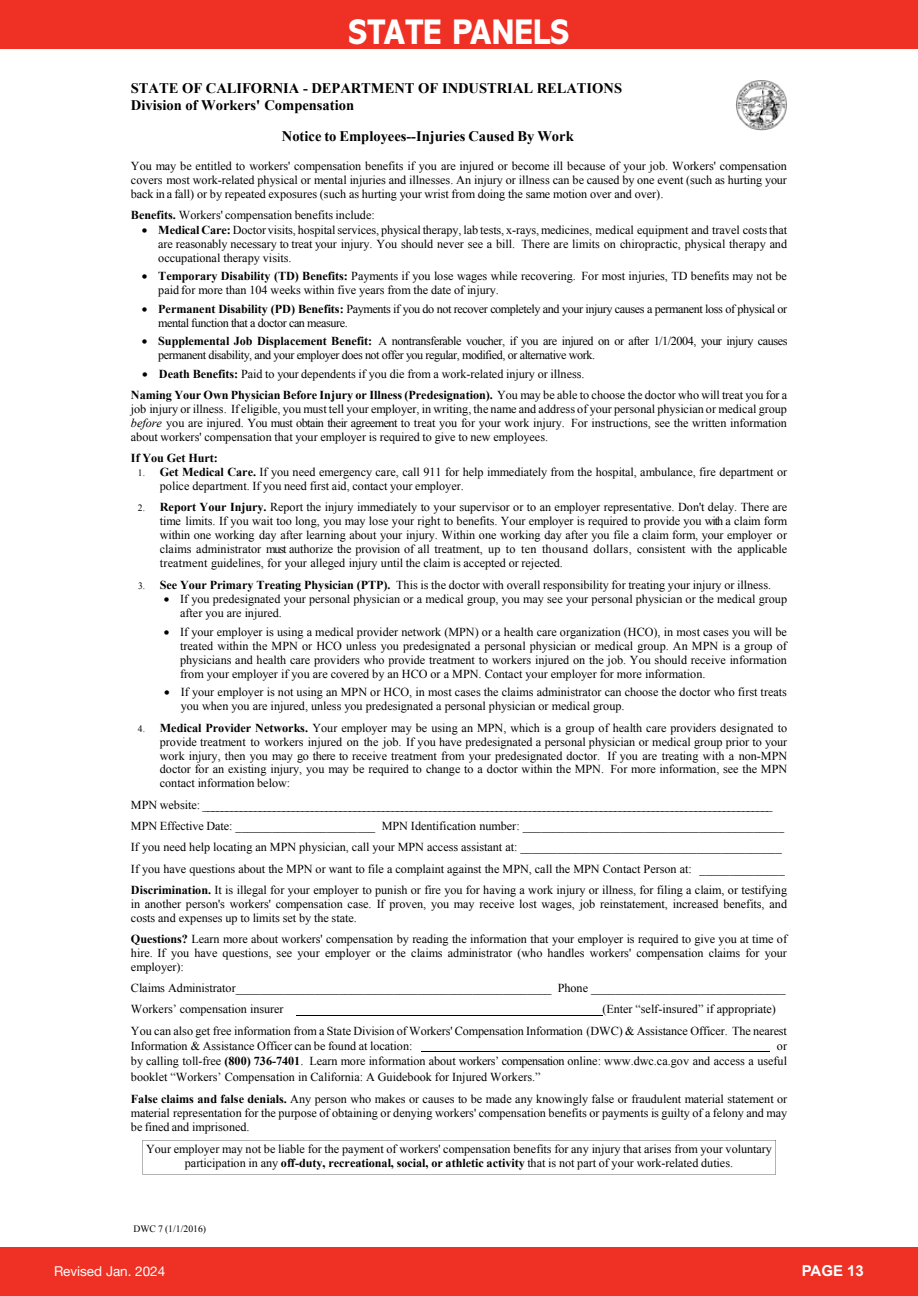
<style>
.page{position:relative;width:918px;height:1296px;background:#fff}
.page>*{position:absolute;margin:0;border:0;box-sizing:border-box;transform-origin:0 0}
.t1{font:800 36px "Abadi MT Pro";color:#fff;scale:.9 1}
.t2{font:700 15px "Arial";color:#fff}
.t3{font:700 14.55px/16.8px "Times New Roman";color:#000}
.t4{font:13.5px "Helvetica Neue";color:#fff}
.t5{font:12.15px/14px "Times New Roman";letter-spacing:-.005em;color:#000;text-align:justify}
.t6{font:12.15px/14px "Times New Roman";letter-spacing:-.035em;color:#000}
.t7{font:700 12.15px "Times New Roman";letter-spacing:-.005em;color:#000}
.t8{font:9.75px "Times New Roman";color:#000}
.s1{font-weight:700}
.s2{font-style:italic}
.s3{font-size:9.75px}
</style>
<div class="page">
<div style="left:0;top:0;width:918px;height:49px;background:#ee3124"></div>
<div style="left:0;top:1247px;width:918px;height:49px;background:#ee3124"></div>
<hr style="left:296px;top:1015px;width:307px;height:1px;background:#000">
<hr style="left:422px;top:1051px;width:348px;height:1px;background:#000">
<img style="left:736px;top:80px;width:51px;height:50px">
<svg style="left:142px;top:1140px;width:634px;height:35px"></svg>
<h1 class="t1" style="left:349px;top:12px;width:247px">STATE PANELS</h1>
<p class="t3" style="left:131px;top:79px;width:493px">STATE OF CALIFORNIA - DEPARTMENT OF INDUSTRIAL RELATIONS<br>Division of Workers' Compensation</p>
<p class="t3" style="left:282px;top:127px;width:293px">Notice to Employees--Injuries Caused By Work</p>
<p class="t5" style="left:131px;top:159px;width:658px">You may be entitled to workers' compensation benefits if you are injured or become ill because of your job. Workers' compensation covers most work-related physical or mental injuries and illnesses. An injury or illness can be caused by one event (such as hurting your back in a fall) or by repeated exposures (such as hurting your wrist from doing the same motion over and over).</p>
<p class="t5" style="left:131px;top:208px;width:245px"><span class="s1">Benefits.</span> Workers' compensation benefits include:</p>
<p class="t5" style="left:158px;top:223px;width:630px;text-indent:-16px">• <span class="s1">Medical Care:</span> Doctor visits, hospital services, physical therapy, lab tests, x-rays, medicines, medical equipment and travel costs that are reasonably necessary to treat your injury. You should never see a bill. There are limits on chiropractic, physical therapy and occupational therapy visits.</p>
<p class="t5" style="left:158px;top:269px;width:630px;text-indent:-16px">• <span class="s1">Temporary Disability (TD) Benefits:</span> Payments if you lose wages while recovering. For most injuries, TD benefits may not be paid for more than 104 weeks within five years from the date of injury.</p>
<p class="t6" style="left:158px;top:302px;width:631px;text-indent:-16px">• <span class="s1">Permanent Disability (PD) Benefits:</span> Payments if you do not recover completely and your injury causes a permanent loss of physical or mental function that a doctor can measure.</p>
<p class="t6" style="left:158px;top:334px;width:631px;text-indent:-16px">• <span class="s1">Supplemental Job Displacement Benefit:</span> A nontransferable voucher, if you are injured on or after 1/1/2004, your injury causes permanent disability, and your employer does not offer you regular, modified, or alternative work.</p>
<p class="t5" style="left:131px;top:363px;width:658px;line-height:21.3px;text-indent:11px">• <span class="s1">Death Benefits:</span> Paid to your dependents if you die from a work-related injury or illness.<br><span class="s1">Naming Your Own Physician Before Injury or Illness (Predesignation).</span> You may be able to choose the doctor who will treat you for a</p>
<p class="t5" style="left:131px;top:402px;width:658px">job injury or illness. If eligible, you must tell your employer, in writing, the name and address of your personal physician or medical group <span class="s2">before</span> you are injured. You must obtain their agreement to treat you for your work injury. For instructions, see the written information about workers' compensation that your employer is required to give to new employees.</p>
<p class="t7" style="left:131px;top:450px;width:89px">If You Get Hurt:</p>
<p class="t5" style="left:160px;top:465px;width:629px;text-indent:-22px"><span class="s3">1.</span> <span class="s1">Get Medical Care.</span> If you need emergency care, call 911 for help immediately from the hospital, ambulance, fire department or police department. If you need first aid, contact your employer.</p>
<p class="t5" style="left:160px;top:500px;width:629px;text-indent:-22px"><span class="s3">2.</span> <span class="s1">Report Your Injury.</span> Report the injury immediately to your supervisor or to an employer representative. Don't delay. There are time limits. If you wait too long, you may lose your right to benefits. Your employer is required to provide you with a claim form within one working day after learning about your injury. Within one working day after you file a claim form, your employer or claims administrator must authorize the provision of all treatment, up to ten thousand dollars, consistent with the applicable treatment guidelines, for your alleged injury until the claim is accepted or rejected.</p>
<p class="t5" style="left:138px;top:577px;width:635px"><span class="s3">3.</span> <span class="s1">See Your Primary Treating Physician (PTP).</span> This is the doctor with overall responsibility for treating your injury or illness.</p>
<p class="t5" style="left:180px;top:592px;width:609px;text-indent:-16px">• If you predesignated your personal physician or a medical group, you may see your personal physician or the medical group after you are injured.</p>
<p class="t5" style="left:180px;top:625px;width:608px;text-indent:-16px">• If your employer is using a medical provider network (MPN) or a health care organization (HCO), in most cases you will be treated within the MPN or HCO unless you predesignated a personal physician or medical group. An MPN is a group of physicians and health care providers who provide treatment to workers injured on the job. You should receive information from your employer if you are covered by an HCO or a MPN. Contact your employer for more information.</p>
<p class="t5" style="left:181px;top:685px;width:608px;text-indent:-17px">• If your employer is not using an MPN or HCO, in most cases the claims administrator can choose the doctor who first treats you when you are injured, unless you predesignated a personal physician or medical group.</p>
<p class="t5" style="left:160px;top:720px;width:629px;text-indent:-22px"><span class="s3">4.</span> <span class="s1">Medical Provider Networks.</span> Your employer may be using an MPN, which is a group of health care providers designated to provide treatment to workers injured on the job. If you have predesignated a personal physician or medical group prior to your work injury, then you may go there to receive treatment from your predesignated doctor. If you are treating with a non-MPN doctor for an existing injury, you may be required to change to a doctor within the MPN. For more information, see the MPN contact information below:</p>
<p class="t5" style="left:131px;top:794px;width:658px;line-height:21.3px;text-align:left">MPN website: ________________________________________________________________________________________________________________________ MPN Effective Date: _______________________ MPN Identification number: ___________________________________________ If you need help locating an MPN physician, call your MPN access assistant at: ___________________________________________ If you have questions about the MPN or want to file a complaint against the MPN, call the MPN Contact Person at: ______________ <span class="s1">Discrimination.</span> It is illegal for your employer to punish or fire you for having a work injury or illness, for filing a claim, or testifying</p>
<p class="t5" style="left:131px;top:897px;width:658px">in another person's workers' compensation case. If proven, you may receive lost wages, job reinstatement, increased benefits, and costs and expenses up to limits set by the state.</p>
<p class="t5" style="left:131px;top:932px;width:658px"><span class="s1">Questions?</span> Learn more about workers' compensation by reading the information that your employer is required to give you at time of hire. If you have questions, see your employer or the claims administrator (who handles workers' compensation claims for your employer):</p>
<p class="t5" style="left:131px;top:977px;width:656px;line-height:21.3px">Claims Administrator____________________________________________________ Phone ________________________________<br>Workers’ compensation insurer</p>
<p class="t5" style="left:131px;top:999px;width:658px;line-height:21.1px;text-indent:472px">(Enter “self-insured” if appropriate)<br>You can also get free information from a State Division of Workers' Compensation Information (DWC) &amp; Assistance Officer. The nearest</p>
<p class="t5" style="left:131px;top:1039px;width:283px">Information &amp; Assistance Officer can be found at location:</p>
<p class="t5" style="left:131px;top:1038px;width:658px;line-height:15.5px;text-indent:646px">or by calling toll-free <span class="s1">(800) 736-7401</span>. Learn more information about workers’ compensation online: www.dwc.ca.gov and access a useful booklet “Workers’ Compensation in California: A Guidebook for Injured Workers.”</p>
<p class="t5" style="left:131px;top:1092px;width:658px"><span class="s1">False claims and false denials.</span> Any person who makes or causes to be made any knowingly false or fraudulent material statement or material representation for the purpose of obtaining or denying workers' compensation benefits or payments is guilty of a felony and may be fined and imprisoned.</p>
<p class="t5" style="left:146px;top:1141px;width:627px;text-align:center">Your employer may not be liable for the payment of workers' compensation benefits for any injury that arises from your voluntary participation in any <span class="s1">off-duty, recreational, social, or athletic activity</span> that is not part of your work-related duties.</p>
<p class="t8" style="left:133px;top:1222px;width:74px">DWC 7 (1/1/2016)</p>
<p class="t4" style="left:54px;top:1262px;width:113px">Revised Jan. 2024</p>
<p class="t2" style="left:802px;top:1261px;width:64px">PAGE 13</p>
</div>
